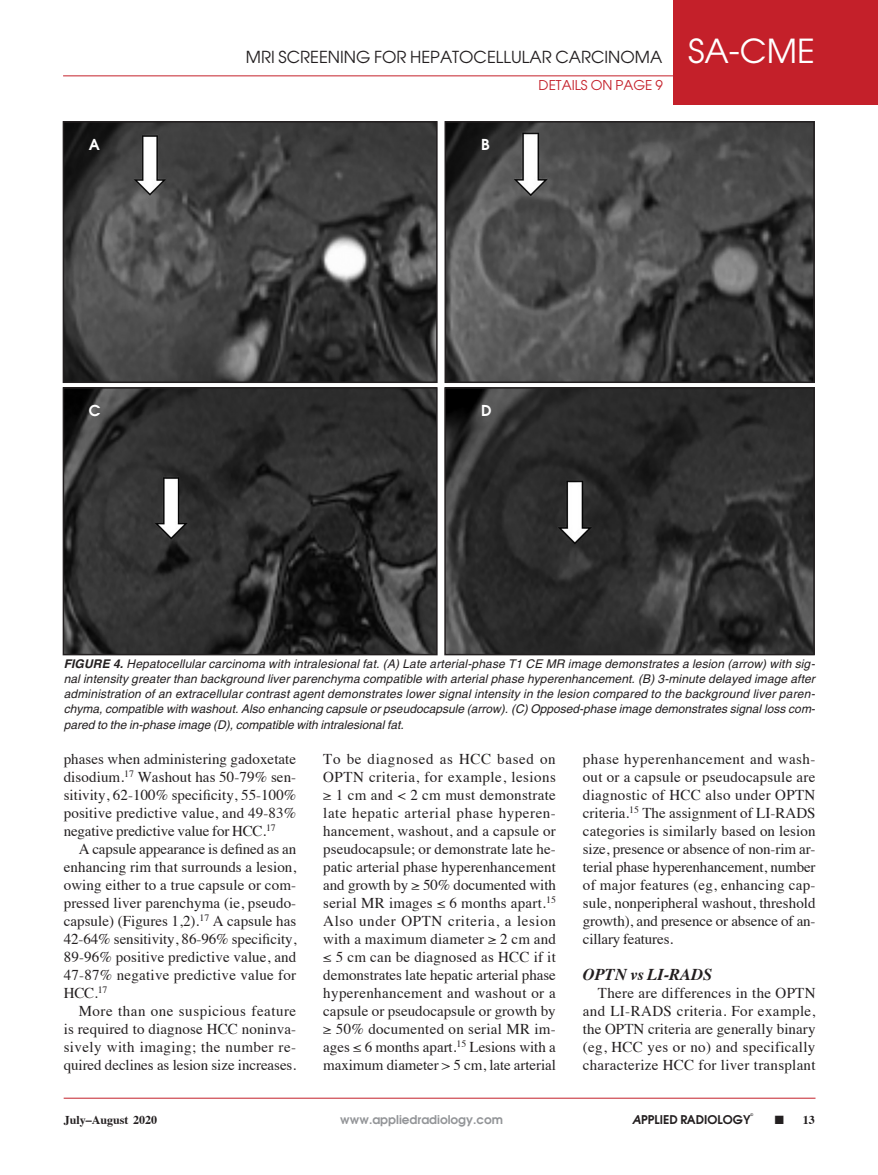
<style>
.page{position:relative;width:878px;height:1175px;background:#fff}
.page>*{position:absolute;margin:0;border:0;box-sizing:border-box;transform-origin:0 0}
.t1{font:16.5px "Avant Garde";color:#231f20}
.Article_2nd_subhead{font:italic 700 16.5px "Times";color:#231f20}
.Article_body_copy{font:15px/18px "Times";color:#231f20;text-align:justify}
.figure_labels{font:600 15px "Avant Garde";color:#fff}
.t2{font:13.5px "Avant Garde";color:#c4202a}
.Article_fig_caption{font:italic 12px/15px "Helvetica";color:#231f20;text-align:justify}
.t3{font:600 12px "Avant Garde";color:#939598}
.t4{font:700 12px "Times";color:#231f20}
.t5{font:600 12px "Avant Garde";color:#231f20}
.t6{font:600 3.75px "Avant Garde";color:#231f20}
.s1{font-size:33px;color:#fff}
.s2{font-weight:700}
.s3{font-style:italic}
</style>
<div class="page">
<div style="left:673px;top:0;width:205px;height:104px;background:#c4202a"></div>
<hr style="left:64px;top:1097px;width:751px;height:1px;background:#c4202a">
<hr style="left:63px;top:75px;width:751px;height:1px;background:#c4202a">
<img style="left:66px;top:124px;width:368px;height:256px">
<div style="left:63px;top:121px;width:374px;height:262px;border:2px solid #231f20"></div>
<img style="left:447px;top:124px;width:364px;height:256px">
<div style="left:444px;top:121px;width:370px;height:262px;border:2px solid #231f20"></div>
<img style="left:66px;top:390px;width:368px;height:262px">
<div style="left:63px;top:387px;width:374px;height:268px;border:2px solid #231f20"></div>
<img style="left:447px;top:390px;width:364px;height:262px">
<div style="left:444px;top:387px;width:370px;height:268px;border:2px solid #231f20"></div>
<p class="figure_labels" style="left:89px;top:134px;width:13px">A</p>
<p class="figure_labels" style="left:89px;top:400px;width:13px">C</p>
<p class="t1" style="left:246px;top:47px;width:570px">MRI SCREENING FOR HEPATOCELLULAR CARCINOMA <span class="s1">SA-CME</span></p>
<p class="t2" style="left:538px;top:77px;width:126px">DETAILS ON PAGE 9</p>
<p class="figure_labels" style="left:481px;top:134px;width:10px">B</p>
<p class="figure_labels" style="left:481px;top:400px;width:12px">D</p>
<p class="Article_fig_caption" style="left:64px;top:656px;width:753px"><span class="s2">FIGURE 4.</span> Hepatocellular carcinoma with intralesional fat. (A) Late arterial-phase T1 CE MR image demonstrates a lesion (arrow) with sig&shy;nal intensity greater than background liver parenchyma compatible with arterial phase hyperenhancement. (B) 3-minute delayed image after administration of an extracellular contrast agent demonstrates lower signal intensity in the lesion compared to the background liver paren&shy;chyma, compatible with washout. Also enhancing capsule or pseudocapsule (arrow). (C) Opposed-phase image demonstrates signal loss com&shy;pared to the in-phase image (D), compatible with intralesional fat.</p>
<p class="Article_body_copy" style="left:64px;top:748px;width:234px">phases when administering gadoxetate disodium.<sup>17</sup> Washout has 50-79% sen&shy;sitivity, 62-100% specificity, 55-100% positive predictive value, and 49-83% negative predictive value for HCC.<sup>17</sup></p>
<p class="Article_body_copy" style="left:64px;top:838px;width:234px;text-indent:15px">A capsule appearance is defined as an enhancing rim that surrounds a lesion, owing either to a true capsule or com&shy;pressed liver parenchyma (ie, pseudo&shy;capsule) (Figures 1,2).<sup>17</sup> A capsule has 42-64% sensitivity, 86-96% specificity, 89-96% positive predictive value, and 47-87% negative predictive value for HCC.<sup>17</sup></p>
<p class="Article_body_copy" style="left:64px;top:1000px;width:234px;text-indent:15px">More than one suspicious feature is required to diagnose HCC noninva&shy;sively with imaging; the number re&shy;quired declines as lesion size increases.</p>
<p class="Article_body_copy" style="left:323px;top:748px;width:234px">To be diagnosed as HCC based on OPTN criteria, for example, lesions ≥ 1 cm and &lt; 2 cm must demonstrate late hepatic arterial phase hyperen&shy;hancement, washout, and a capsule or pseudocapsule; or demonstrate late he&shy;patic arterial phase hyperenhancement and growth by ≥ 50% documented with serial MR images ≤ 6 months apart.<sup>15<br></sup>Also under OPTN criteria, a lesion with a maximum diameter ≥ 2 cm and ≤ 5 cm can be diagnosed as HCC if it demonstrates late hepatic arterial phase hyperenhancement and washout or a capsule or pseudocapsule or growth by ≥ 50% documented on serial MR im&shy;ages ≤ 6 months apart.<sup>15</sup> Lesions with a maximum diameter &gt; 5 cm, late arterial</p>
<p class="Article_body_copy" style="left:583px;top:748px;width:234px">phase hyperenhancement and wash&shy;out or a capsule or pseudocapsule are diagnostic of HCC also under OPTN criteria.<sup>15</sup> The assignment of LI-RADS categories is similarly based on lesion size, presence or absence of non-rim ar&shy;terial phase hyperenhancement, number of major features (eg, enhancing cap&shy;sule, nonperipheral washout, threshold growth), and presence or absence of an&shy;cillary features.</p>
<p class="Article_2nd_subhead" style="left:583px;top:958px;width:131px">OPTN vs LI-RADS</p>
<p class="Article_body_copy" style="left:583px;top:982px;width:234px;text-indent:15px">There are differences in the OPTN and LI-RADS criteria. For example, the OPTN criteria are generally binary (eg, HCC yes or no) and specifically characterize HCC for liver transplant</p>
<p class="t6" style="left:750px;top:1111px;width:4px">©</p>
<p class="t3" style="left:340px;top:1112px;width:164px">www.appliedradiology.com</p>
<p class="t5" style="left:632px;top:1112px;width:120px"><span class="s3">A</span>PPLIED RADIOLOGY</p>
<p class="t4" style="left:64px;top:1108px;width:95px">July–August 2020</p>
<p class="t4" style="left:774px;top:1108px;width:41px">■ 13</p>
</div>
